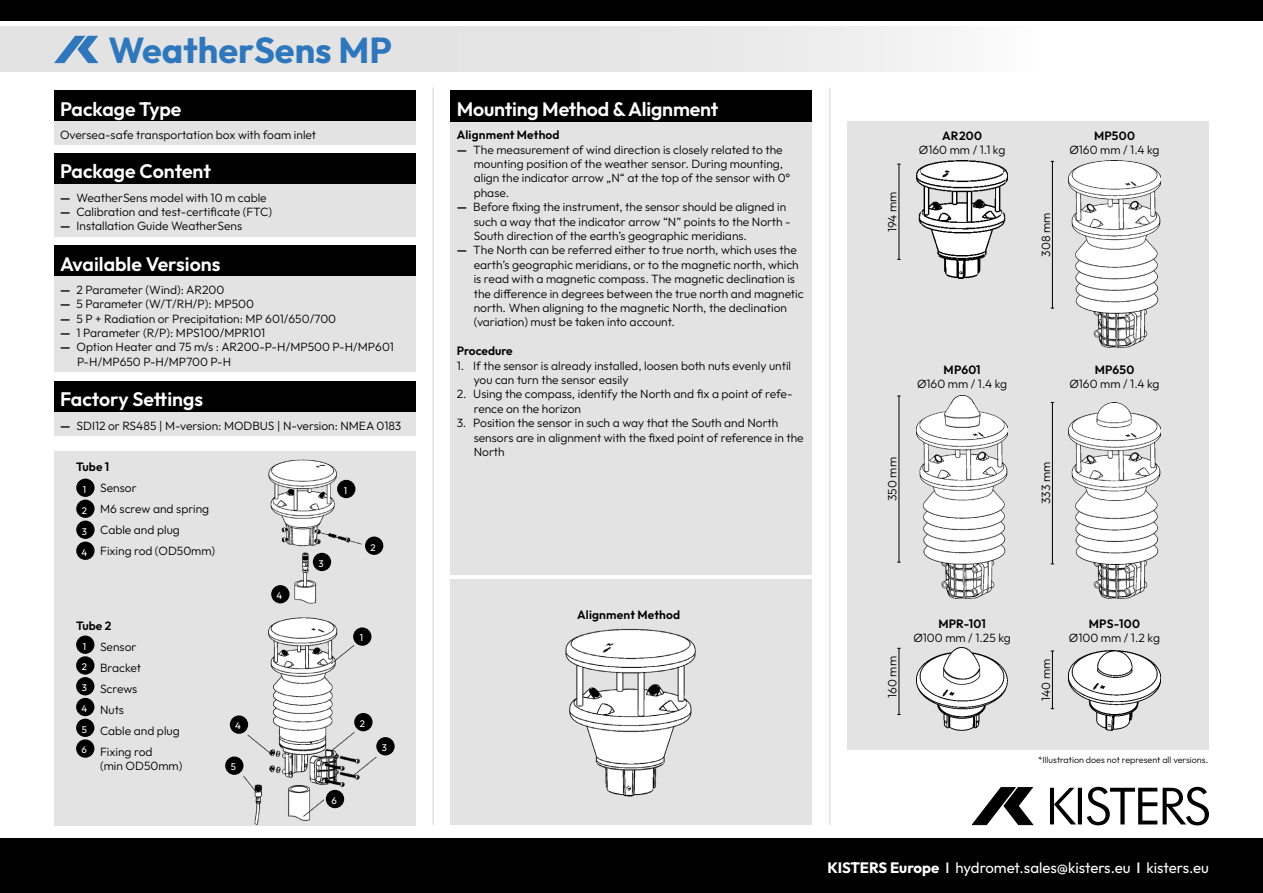
<style>
.page{position:relative;width:1263px;height:893px;background:#fff}
.page>*{position:absolute;margin:0;border:0;box-sizing:border-box;transform-origin:0 0}
.t1{font:700 36px "Outfit";color:#2f77bc}
.t2{font:600 19.5px "Outfit";letter-spacing:-.01em;color:#fff}
.t3{font:15px "Outfit";color:#fff}
.t4{font:300 12px/14.4px "Outfit";color:#000}
.t5{font:600 12px "Outfit";letter-spacing:.01em;color:#000}
.t6{font:9.6px/20.7px "Outfit";color:#fff}
.t7{font:300 9px "Outfit";color:#000}
.s1{font-weight:600}
.s2{font-weight:700}
.s3{font-weight:500}
</style>
<div class="page">
<div style="left:54px;top:451px;width:361px;height:374px;background:#e3e3e3"></div>
<div style="left:451px;top:579px;width:361px;height:246px;background:#e3e3e3"></div>
<div style="left:847px;top:122px;width:362px;height:628px;background:#e3e3e3"></div>
<div style="left:0;top:27px;width:1041px;height:45px;background:linear-gradient(to right,#ddd,#f3f3f3)"></div>
<div style="left:0;top:839px;width:1263px;height:54px;background:#000"></div>
<div style="left:0;top:0;width:1263px;height:21px;background:#000"></div>
<hr style="left:432px;top:88px;width:2px;height:737px;background:#586884">
<hr style="left:829px;top:88px;width:2px;height:737px;background:#586884">
<div style="left:54px;top:90px;width:361px;height:32px;background:#000"></div>
<div style="left:54px;top:122px;width:361px;height:23px;background:#e3e3e3"></div>
<div style="left:54px;top:153px;width:361px;height:31px;background:#000"></div>
<div style="left:54px;top:184px;width:361px;height:52px;background:#e3e3e3"></div>
<div style="left:451px;top:90px;width:361px;height:32px;background:#000"></div>
<div style="left:451px;top:122px;width:361px;height:453px;background:#e3e3e3"></div>
<div style="left:54px;top:245px;width:361px;height:32px;background:#000"></div>
<div style="left:54px;top:277px;width:361px;height:95px;background:#e3e3e3"></div>
<div style="left:54px;top:381px;width:361px;height:31px;background:#000"></div>
<div style="left:54px;top:412px;width:361px;height:24px;background:#e3e3e3"></div>
<img style="left:565px;top:628px;width:131px;height:169px">
<img style="left:268px;top:459px;width:108px;height:145px">
<img style="left:229px;top:618px;width:161px;height:208px">
<div style="left:337px;top:480px;width:18px;height:18px;background:#000;border-radius:50%"></div>
<div style="left:353px;top:627px;width:18px;height:19px;background:#000;border-radius:50%"></div>
<div style="left:354px;top:713px;width:18px;height:18px;background:#000;border-radius:50%"></div>
<div style="left:376px;top:737px;width:19px;height:18px;background:#000;border-radius:50%"></div>
<div style="left:230px;top:715px;width:18px;height:19px;background:#000;border-radius:50%"></div>
<div style="left:225px;top:756px;width:18px;height:19px;background:#000;border-radius:50%"></div>
<div style="left:326px;top:790px;width:18px;height:18px;background:#000;border-radius:50%"></div>
<div style="left:76px;top:479px;width:19px;height:18px;background:#000;border-radius:50%"></div>
<div style="left:76px;top:635px;width:18px;height:19px;background:#000;border-radius:50%"></div>
<div style="left:76px;top:656px;width:18px;height:19px;background:#000;border-radius:50%"></div>
<div style="left:76px;top:677px;width:18px;height:18px;background:#000;border-radius:50%"></div>
<div style="left:76px;top:698px;width:18px;height:18px;background:#000;border-radius:50%"></div>
<div style="left:76px;top:719px;width:18px;height:18px;background:#000;border-radius:50%"></div>
<div style="left:76px;top:739px;width:18px;height:19px;background:#000;border-radius:50%"></div>
<div style="left:76px;top:500px;width:19px;height:18px;background:#000;border-radius:50%"></div>
<div style="left:76px;top:521px;width:19px;height:18px;background:#000;border-radius:50%"></div>
<div style="left:76px;top:542px;width:19px;height:18px;background:#000;border-radius:50%"></div>
<div style="left:365px;top:537px;width:18px;height:18px;background:#000;border-radius:50%"></div>
<div style="left:313px;top:553px;width:18px;height:18px;background:#000;border-radius:50%"></div>
<div style="left:271px;top:585px;width:18px;height:18px;background:#000;border-radius:50%"></div>
<img style="left:916px;top:396px;width:92px;height:202px">
<hr style="left:898px;top:396px;width:1px;height:166px;background:#000">
<img style="left:916px;top:648px;width:92px;height:82px">
<hr style="left:898px;top:648px;width:1px;height:66px;background:#000">
<img style="left:916px;top:161px;width:92px;height:117px">
<hr style="left:898px;top:164px;width:1px;height:95px;background:#000">
<img style="left:1069px;top:402px;width:91px;height:196px">
<hr style="left:1052px;top:402px;width:1px;height:162px;background:#000">
<img style="left:1069px;top:651px;width:91px;height:79px">
<hr style="left:1052px;top:651px;width:1px;height:58px;background:#000">
<img style="left:1069px;top:161px;width:91px;height:187px">
<hr style="left:1052px;top:161px;width:1px;height:147px;background:#000">
<svg style="left:54px;top:36px;width:44px;height:27px"></svg>
<hr style="left:1050px;top:788px;width:4px;height:36px;background:#000">
<svg style="left:1054px;top:788px;width:22px;height:36px"></svg>
<hr style="left:1078px;top:788px;width:4px;height:36px;background:#000">
<svg style="left:1087px;top:787px;width:122px;height:38px"></svg>
<svg style="left:972px;top:787px;width:61px;height:38px"></svg>
<h1 class="t1" style="left:108px;top:30px;width:285px">WeatherSens MP</h1>
<h2 class="t2" style="left:60px;top:98px;width:123px">Package Type</h2>
<p class="t4" style="left:60px;top:128px;width:258px">Oversea-safe transportation box with foam inlet</p>
<h2 class="t2" style="left:60px;top:160px;width:153px">Package Content</h2>
<p class="t4" style="left:60px;top:190px;width:208px"><span class="s1">—</span> WeatherSens model with 10 m cable</p>
<p class="t4" style="left:60px;top:205px;width:213px"><span class="s1">—</span> Calibration and test-certificate (FTC)</p>
<p class="t4" style="left:60px;top:219px;width:184px"><span class="s1">—</span> Installation Guide WeatherSens</p>
<h2 class="t2" style="left:60px;top:253px;width:162px">Available Versions</h2>
<p class="t4" style="left:60px;top:282px;width:166px"><span class="s1">—</span> 2 Parameter (Wind): AR200</p>
<p class="t4" style="left:60px;top:297px;width:195px"><span class="s1">—</span> 5 Parameter (W/T/RH/P): MP500</p>
<p class="t4" style="left:60px;top:311px;width:278px"><span class="s1">—</span> 5 P + Radiation or Precipitation: MP 601/650/700</p>
<p class="t4" style="left:60px;top:326px;width:207px"><span class="s1">—</span> 1 Parameter (R/P): MPS100/MPR101</p>
<p class="t4" style="left:77px;top:340px;width:318px;text-indent:-17px"><span class="s1">—</span> Option Heater and 75 m/s : AR200-P-H/MP500 P-H/MP601<br>P-H/MP650 P-H/MP700 P-H</p>
<h2 class="t2" style="left:60px;top:388px;width:145px">Factory Settings</h2>
<p class="t4" style="left:60px;top:418px;width:343px"><span class="s1">—</span> SDI12 or RS485 | M-version: MODBUS | N-version: NMEA 0183</p>
<p class="t5" style="left:76px;top:460px;width:34px">Tube 1</p>
<p class="t4" style="left:100px;top:478px;width:117px;line-height:21px">Sensor<br>M6 screw and spring<br>Cable and plug<br>Fixing rod (OD50mm)</p>
<p class="t6" style="left:83px;top:479px;width:5px">1</p>
<p class="t6" style="left:82px;top:500px;width:7px;text-align:justify">2<br>3<br>4</p>
<p class="t5" style="left:76px;top:619px;width:37px">Tube 2</p>
<p class="t4" style="left:100px;top:636px;width:81px;line-height:21px">Sensor<br>Bracket<br>Screws<br>Nuts<br>Cable and plug<br>Fixing rod</p>
<p class="t4" style="left:100px;top:759px;width:84px">(min OD50mm)</p>
<p class="t6" style="left:81px;top:636px;width:7px">1<br>2<br>3<br>4<br>5<br>6</p>
<p class="t6" style="left:235px;top:716px;width:7px">4</p>
<p class="t6" style="left:231px;top:757px;width:7px">5</p>
<p class="t6" style="left:277px;top:585px;width:7px">4</p>
<p class="t6" style="left:344px;top:480px;width:5px">1</p>
<p class="t6" style="left:318px;top:553px;width:7px">3</p>
<p class="t6" style="left:371px;top:537px;width:7px">2</p>
<p class="t6" style="left:360px;top:628px;width:5px">1</p>
<p class="t6" style="left:331px;top:790px;width:7px">6</p>
<p class="t6" style="left:360px;top:713px;width:7px">2</p>
<p class="t6" style="left:382px;top:737px;width:7px">3</p>
<h2 class="t2" style="left:457px;top:98px;width:263px">Mounting Method &amp; Alignment</h2>
<p class="t5" style="left:457px;top:128px;width:104px">Alignment Method</p>
<p class="t4" style="left:474px;top:142px;width:318px;text-indent:-17px"><span class="s1">—</span> The measurement of wind direction is closely related to the mounting position of the weather sensor. During mounting, align the indicator arrow „N“ at the top of the sensor with 0° phase.</p>
<p class="t4" style="left:474px;top:200px;width:318px;text-indent:-17px"><span class="s1">—</span> Before fixing the instrument, the sensor should be aligned in such a way that the indicator arrow “N” points to the North -<br>South direction of the earth’s geographic meridians.</p>
<p class="t4" style="left:474px;top:243px;width:331px;text-indent:-17px"><span class="s1">—</span> The North can be referred either to true north, which uses the earth’s geographic meridians, or to the magnetic north, which is read with a magnetic compass. The magnetic declination is the difference in degrees between the true north and magnetic north. When aligning to the magnetic North, the declination (variation) must be taken into account.</p>
<p class="t5" style="left:457px;top:344px;width:58px">Procedure</p>
<p class="t4" style="left:474px;top:358px;width:319px;text-indent:-17px">1. If the sensor is already installed, loosen both nuts evenly until you can turn the sensor easily</p>
<p class="t4" style="left:474px;top:387px;width:320px;text-indent:-17px">2. Using the compass, identify the North and fix a point of refe&shy;rence on the horizon</p>
<p class="t4" style="left:474px;top:416px;width:331px;text-indent:-17px">3. Position the sensor in such a way that the South and North sensors are in alignment with the fixed point of reference in the<br>North</p>
<p class="t4" style="left:885px;top:232px;width:42px;rotate:-90deg">194 mm</p>
<p class="t5" style="left:942px;top:129px;width:41px">AR200</p>
<p class="t4" style="left:919px;top:142px;width:88px">Ø160 mm / 1.1 kg</p>
<p class="t5" style="left:1094px;top:129px;width:42px">MP500</p>
<p class="t4" style="left:1069px;top:142px;width:92px">Ø160 mm / 1.4 kg</p>
<p class="t4" style="left:1038px;top:257px;width:45px;rotate:-90deg">308 mm</p>
<p class="t5" style="left:943px;top:363px;width:39px">MP601</p>
<p class="t4" style="left:917px;top:377px;width:92px">Ø160 mm / 1.4 kg</p>
<p class="t4" style="left:885px;top:501px;width:45px;rotate:-90deg">350 mm</p>
<p class="t5" style="left:1095px;top:363px;width:41px">MP650</p>
<p class="t4" style="left:1069px;top:377px;width:92px">Ø160 mm / 1.4 kg</p>
<p class="t4" style="left:1038px;top:504px;width:44px;rotate:-90deg">333 mm</p>
<p class="t5" style="left:577px;top:608px;width:104px">Alignment Method</p>
<p class="t4" style="left:885px;top:698px;width:43px;rotate:-90deg">160 mm</p>
<p class="t5" style="left:938px;top:616px;width:49px">MPR-101</p>
<p class="t4" style="left:913px;top:630px;width:99px">Ø100 mm / 1.25 kg</p>
<p class="t4" style="left:1038px;top:701px;width:44px;rotate:-90deg">140 mm</p>
<p class="t5" style="left:1089px;top:616px;width:53px">MPS-100</p>
<p class="t4" style="left:1069px;top:630px;width:93px">Ø100 mm / 1.2 kg</p>
<p class="t7" style="left:1038px;top:755px;width:172px">*Illustration does not represent all versions.</p>
<p class="t3" style="left:827px;top:860px;width:383px"><span class="s2">KISTERS Europe</span> <span class="s3">I</span> hydromet.sales@kisters.eu <span class="s3">I</span> kisters.eu</p>
</div>
